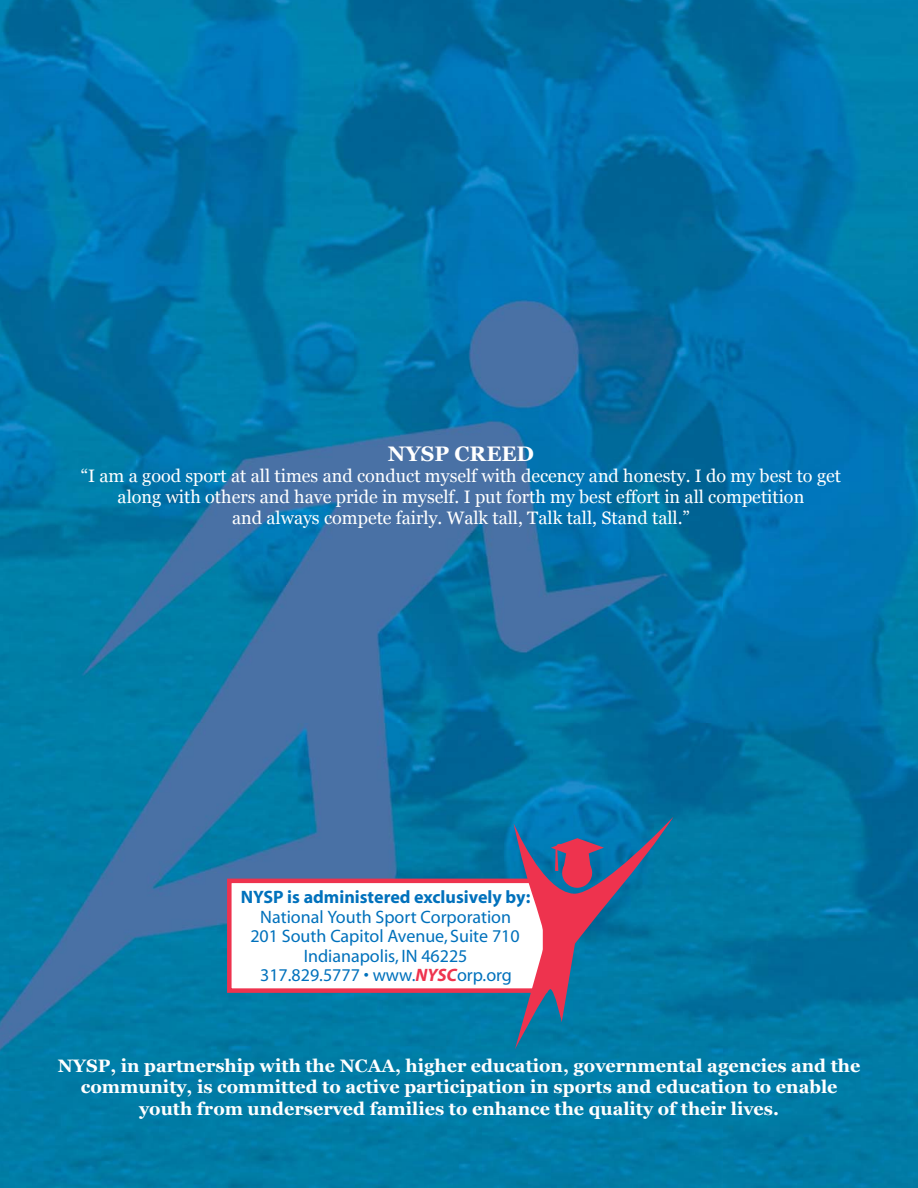
<style>
.page{position:relative;width:918px;height:1188px;background:#fff}
.page>*{position:absolute;margin:0;border:0;box-sizing:border-box;transform-origin:0 0}
.t1{font:700 21px "Georgia";color:#fff}
.t2{font:700 18px/21.6px "Georgia";color:#fff;text-align:center}
.t3{font:18px/21px "Georgia";color:#fff;text-align:center}
.t4{font:18px/19.5px "Myriad";color:#0071bc;text-align:center}
.t5{font:700 18px "Myriad";color:#0071bc}
.s1{font-weight:700;font-style:italic;color:#ee334e}
</style>
<div class="page">
<img style="left:0;top:0;width:918px;height:1188px">
<div style="left:229px;top:881px;width:316px;height:110px;background:#fff"></div>
<div style="left:227px;top:879px;width:320px;height:114px;border:4px solid #ee334e"></div>
<svg style="left:514px;top:817px;width:159px;height:232px;background:#497299"></svg>
<p class="t1" style="left:388px;top:442px;width:148px">NYSP CREED</p>
<p class="t3" style="left:81px;top:466px;width:762px">“I am a good sport at all times and conduct myself with decency and honesty. I do my best to get along with others and have pride in myself. I put forth my best effort in all competition<br>and always compete fairly. Walk tall, Talk tall, Stand tall.”</p>
<p class="t5" style="left:241px;top:890px;width:291px">NYSP is administered exclusively by:</p>
<p class="t4" style="left:250px;top:908px;width:271px">National Youth Sport Corporation<br>201 South Capitol Avenue, Suite 710<br>Indianapolis, IN 46225<br>317.829.5777 • www.<span class="s1">NYSC</span>orp.org</p>
<p class="t2" style="left:58px;top:1054px;width:804px">NYSP, in partnership with the NCAA, higher education, governmental agencies and the community, is committed to active participation in sports and education to enable youth from underserved families to enhance the quality of their lives.</p>
</div>
